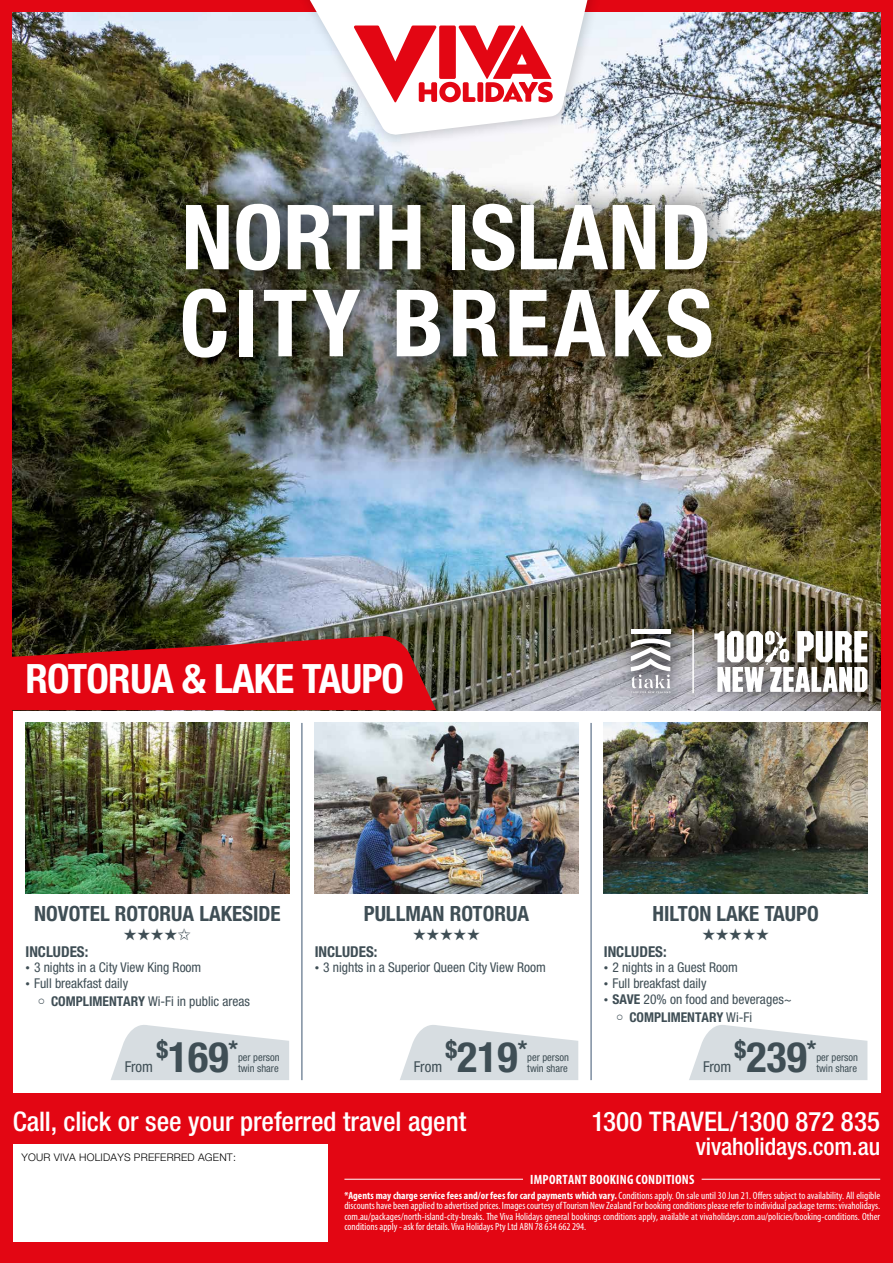
<style>
.page{position:relative;width:893px;height:1263px;background:#e30613}
.page>*{position:absolute;margin:0;border:0;box-sizing:border-box;transform-origin:0 0}
.t1{font:700 condensed 93px "Helvetica Neue LT Std";letter-spacing:.05em;color:#fff}
.t2{font:700 condensed 90px "Helvetica Neue LT Std";color:#fff}
.t3{font:700 condensed 42px "Helvetica Neue LT Std";color:#3f4e55}
.t4{font:700 condensed 40.5px "Helvetica Neue LT Std";letter-spacing:-.02em;color:#fff}
.t5{font:500 condensed 27px "Helvetica Neue LT Std";color:#fff}
.t6{font:500 condensed 24px "Helvetica Neue LT Std";letter-spacing:-.005em;color:#fff}
.t7{font:700 condensed 21px "Helvetica Neue LT Std";color:#3f4e55}
.t8{font:16.5px "Zapf Dingbats ITC";color:#3f4e55}
.t9{font:700 condensed 15px "Helvetica Neue LT Std";color:#3f4e55}
.t10{font:condensed 15px "Helvetica Neue LT Std";color:#3f4e55}
.t11{font:condensed 13.5px "Helvetica Neue LT Std";color:#3f4e55}
.t12{font:700 condensed 13.5px "Myriad Pro";letter-spacing:.02em;color:#fff}
.t13{font:700 condensed 13.5px "Helvetica Neue LT Std";color:#3f4e55}
.t14{font:condensed 10.5px/10.5px "Myriad Pro";color:#fff;text-align:justify}
.t15{font:condensed 10.5px/10.5px "Helvetica Neue LT Std";color:#3f4e55}
.t16{font:300 10.5px "Helvetica Neue LT Std";letter-spacing:.02em;color:#000}
.s1{font-size:9px}
.s2{font-weight:700}
.s3{font-weight:400}
</style>
<div class="page">
<div style="left:13px;top:13px;width:867px;height:1080px;background:#fff"></div>
<img style="left:13px;top:13px;width:867px;height:697px">
<svg style="left:12px;top:634px;width:426px;height:76px;background:#c21017"></svg>
<img style="left:26px;top:723px;width:263px;height:170px">
<img style="left:315px;top:723px;width:263px;height:170px">
<img style="left:604px;top:723px;width:263px;height:170px">
<hr style="left:344px;top:1179px;width:179px;height:1px;background:#fff">
<hr style="left:702px;top:1179px;width:178px;height:1px;background:#fff">
<div style="left:13px;top:1144px;width:314px;height:98px;background:#fff"></div>
<svg style="left:111px;top:1025px;width:178px;height:55px"></svg>
<svg style="left:400px;top:1025px;width:178px;height:55px"></svg>
<svg style="left:689px;top:1025px;width:178px;height:55px"></svg>
<div style="left:293px;top:0;width:310px;height:148px;background:#000;opacity:.2"></div>
<svg style="left:303px;top:0;width:287px;height:136px"></svg>
<hr style="left:302px;top:723px;width:1px;height:357px;background:#3c5470">
<hr style="left:591px;top:723px;width:1px;height:357px;background:#3c5470">
<div style="left:702px;top:618px;width:181px;height:89px;background:#000;opacity:.6"></div>
<svg style="left:714px;top:631px;width:153px;height:61px"></svg>
<div style="left:156px;top:177px;width:584px;height:209px;background:#000;opacity:.9"></div>
<svg style="left:619px;top:617px;width:67px;height:91px;background:#898888"></svg>
<div style="left:631px;top:629px;width:39px;height:5px;background:#fff"></div>
<svg style="left:631px;top:638px;width:39px;height:55px"></svg>
<hr style="left:692px;top:629px;width:2px;height:64px;background:#fff">
<h2 class="t2" style="left:181px;top:183px;width:531px">NORTH ISLAND</h2>
<h1 class="t1" style="left:180px;top:267px;width:535px">CITY BREAKS</h1>
<h3 class="t4" style="left:26px;top:654px;width:380px">ROTORUA &amp; LAKE TAUPO</h3>
<h3 class="t7" style="left:34px;top:900px;width:248px">NOVOTEL ROTORUA LAKESIDE</h3>
<h3 class="t8" style="left:124px;top:927px;width:69px">★★★★✩</h3>
<h3 class="t9" style="left:26px;top:942px;width:64px">INCLUDES:</h3>
<p class="t11" style="left:26px;top:959px;width:177px"><span class="s1">•</span> 3 nights in a City View King Room</p>
<p class="t11" style="left:26px;top:975px;width:104px"><span class="s1">•</span> Full breakfast daily</p>
<p class="t11" style="left:38px;top:993px;width:213px">○ <span class="s2">COMPLIMENTARY</span> Wi-Fi in public areas</p>
<h3 class="t7" style="left:364px;top:900px;width:167px">PULLMAN ROTORUA</h3>
<h3 class="t8" style="left:413px;top:927px;width:69px">★★★★★</h3>
<h3 class="t9" style="left:315px;top:942px;width:64px">INCLUDES:</h3>
<p class="t11" style="left:315px;top:959px;width:233px"><span class="s1">•</span> 3 nights in a Superior Queen City View Room</p>
<h3 class="t7" style="left:652px;top:900px;width:168px">HILTON LAKE TAUPO</h3>
<h3 class="t8" style="left:702px;top:927px;width:69px">★★★★★</h3>
<h3 class="t9" style="left:604px;top:942px;width:64px">INCLUDES:</h3>
<p class="t11" style="left:604px;top:959px;width:135px"><span class="s1">•</span> 2 nights in a Guest Room</p>
<p class="t11" style="left:604px;top:975px;width:104px"><span class="s1">•</span> Full breakfast daily</p>
<p class="t11" style="left:604px;top:992px;width:190px"><span class="s1">•</span> <span class="s2">SAVE</span> 20% on food and beverages~</p>
<p class="t13" style="left:617px;top:1009px;width:137px">○ COMPLIMENTARY <span class="s3">Wi-Fi</span></p>
<h3 class="t3" style="left:156px;top:1031px;width:83px"><sup>$</sup>169<sup>*</sup></h3>
<h3 class="t3" style="left:445px;top:1031px;width:83px"><sup>$</sup>219<sup>*</sup></h3>
<h3 class="t3" style="left:735px;top:1031px;width:83px"><sup>$</sup>239<sup>*</sup></h3>
<p class="t15" style="left:238px;top:1052px;width:43px">per person twin share</p>
<h3 class="t10" style="left:414px;top:1058px;width:30px">From</h3>
<p class="t15" style="left:527px;top:1052px;width:43px">per person twin share</p>
<h3 class="t10" style="left:703px;top:1058px;width:30px">From</h3>
<p class="t15" style="left:816px;top:1052px;width:43px">per person twin share</p>
<h3 class="t10" style="left:125px;top:1058px;width:30px">From</h3>
<h3 class="t5" style="left:13px;top:1105px;width:455px">Call, click or see your preferred travel agent</h3>
<h3 class="t5" style="left:592px;top:1105px;width:290px">1300 TRAVEL/1300 872 835</h3>
<p class="t16" style="left:21px;top:1150px;width:216px">YOUR VIVA HOLIDAYS PREFERRED AGENT:</p>
<h3 class="t6" style="left:696px;top:1132px;width:186px">vivaholidays.com.au</h3>
<p class="t12" style="left:530px;top:1171px;width:166px">IMPORTANT BOOKING CONDITIONS</p>
<p class="t14" style="left:344px;top:1190px;width:537px"><span class="s2">*Agents may charge service fees and/or fees for card payments which vary.</span> Conditions apply. On sale until 30 Jun 21. Offers subject to availability. All eligible discounts have been applied to advertised prices. Images courtesy of Tourism New Zealand For booking conditions please refer to individual package terms: vivaholidays. com.au/packages/north-island-city-breaks. The Viva Holidays general bookings conditions apply, available at vivaholidays.com.au/policies/booking-conditions. Other conditions apply - ask for details. Viva Holidays Pty Ltd ABN 78 634 662 294.</p>
</div>
